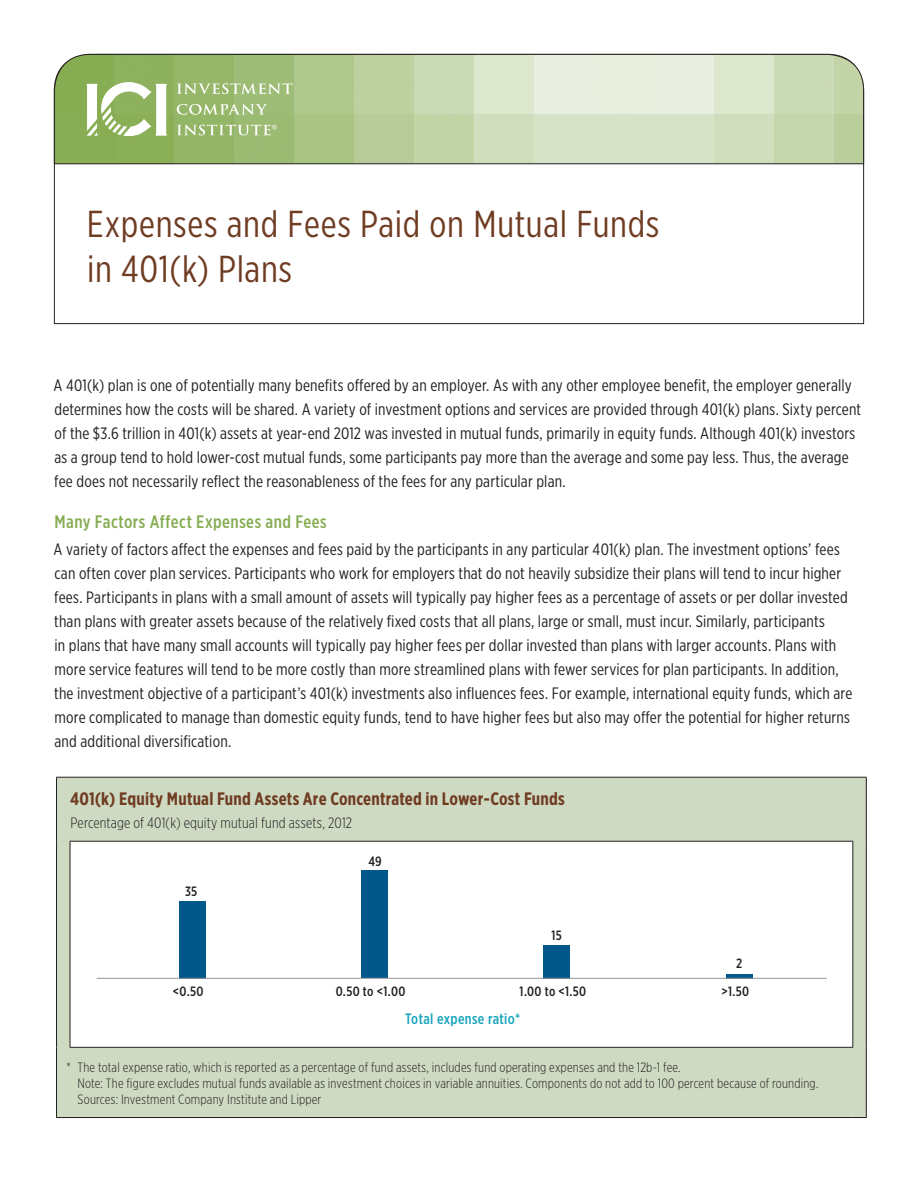
<style>
.page{position:relative;width:918px;height:1188px;background:#fff}
.page>*{position:absolute;margin:0;border:0;box-sizing:border-box;transform-origin:0 0}
.Cover__Heading_1{font:37.5px/45px "Gotham X Narrow";letter-spacing:.02em;color:#6f3c22}
.Graph_Title{font:700 18px "Gotham X Narrow";letter-spacing:.015em;color:#6f3c22}
.Subhead{font:500 18px "Gotham X Narrow";letter-spacing:.025em;color:#86ac51}
.Body_text{font:16.5px/24px "Gotham X Narrow";letter-spacing:.01em;color:#231f20}
.Graph_Title_parens{font:300 15px "Gotham X Narrow";letter-spacing:.01em;color:#231f20}
.t1{font:500 15px "Gotham X Narrow";letter-spacing:.025em;color:#18a4bc}
.Footnote_figure{font:300 13.5px/16.2px "Gotham X Narrow";letter-spacing:.015em;color:#231f20}
.t2{font:500 13.5px "Gotham X Narrow";letter-spacing:.025em;color:#231f20}
</style>
<div class="page">
<svg style="left:54px;top:165px;width:810px;height:159px"></svg>
<svg style="left:54px;top:54px;width:810px;height:111px"></svg>
<svg style="left:177px;top:83px;width:116px;height:11px"></svg>
<svg style="left:177px;top:104px;width:90px;height:11px"></svg>
<svg style="left:86px;top:82px;width:81px;height:54px"></svg>
<svg style="left:177px;top:125px;width:100px;height:10px"></svg>
<div style="left:57px;top:778px;width:809px;height:339px;background:#cfdac2"></div>
<div style="left:70px;top:841px;width:783px;height:206px;background:#fff"></div>
<hr style="left:70px;top:841px;width:783px;height:1px;background:#231f20">
<hr style="left:70px;top:842px;width:1px;height:205px;background:#231f20">
<hr style="left:852px;top:842px;width:1px;height:205px;background:#231f20">
<hr style="left:70px;top:1047px;width:783px;height:1px;background:#231f20">
<svg style="left:56px;top:777px;width:14px;height:1px"></svg>
<hr style="left:56px;top:778px;width:1px;height:63px;background:#231f20">
<hr style="left:70px;top:777px;width:783px;height:1px;background:#231f20">
<svg style="left:853px;top:777px;width:14px;height:1px"></svg>
<hr style="left:866px;top:778px;width:1px;height:63px;background:#231f20">
<hr style="left:56px;top:841px;width:1px;height:206px;background:#231f20">
<hr style="left:866px;top:841px;width:1px;height:206px;background:#231f20">
<hr style="left:56px;top:1047px;width:1px;height:70px;background:#231f20">
<hr style="left:866px;top:1047px;width:1px;height:70px;background:#231f20">
<svg style="left:56px;top:1117px;width:14px;height:1px"></svg>
<hr style="left:70px;top:1117px;width:783px;height:1px;background:#231f20">
<svg style="left:853px;top:1117px;width:14px;height:1px"></svg>
<div style="left:179px;top:901px;width:27px;height:77px;background:#005789"></div>
<div style="left:361px;top:870px;width:27px;height:108px;background:#005789"></div>
<div style="left:543px;top:945px;width:27px;height:33px;background:#005789"></div>
<svg style="left:726px;top:974px;width:27px;height:4px"></svg>
<hr style="left:97px;top:978px;width:730px;height:1px;background:#939598">
<p class="Cover__Heading_1" style="left:87px;top:200px;width:574px">Expenses and Fees Paid on Mutual Funds in 401(k) Plans</p>
<p class="Body_text" style="left:54px;top:373px;width:809px">A 401(k) plan is one of potentially many benefits offered by an employer. As with any other employee benefit, the employer generally determines how the costs will be shared. A variety of investment options and services are provided through 401(k) plans. Sixty percent of the $3.6 trillion in 401(k) assets at year-end 2012 was invested in mutual funds, primarily in equity funds. Although 401(k) investors as a group tend to hold lower-cost mutual funds, some participants pay more than the average and some pay less. Thus, the average fee does not necessarily reflect the reasonableness of the fees for any particular plan.</p>
<p class="Subhead" style="left:54px;top:511px;width:274px">Many Factors Affect Expenses and Fees</p>
<p class="Body_text" style="left:54px;top:537px;width:800px">A variety of factors affect the expenses and fees paid by the participants in any particular 401(k) plan. The investment options’ fees can often cover plan services. Participants who work for employers that do not heavily subsidize their plans will tend to incur higher fees. Participants in plans with a small amount of assets will typically pay higher fees as a percentage of assets or per dollar invested than plans with greater assets because of the relatively fixed costs that all plans, large or small, must incur. Similarly, participants<br>in plans that have many small accounts will typically pay higher fees per dollar invested than plans with larger accounts. Plans with more service features will tend to be more costly than more streamlined plans with fewer services for plan participants. In addition, the investment objective of a participant’s 401(k) investments also influences fees. For example, international equity funds, which are more complicated to manage than domestic equity funds, tend to have higher fees but also may offer the potential for higher returns and additional diversification.</p>
<p class="Graph_Title" style="left:70px;top:788px;width:496px">401(k) Equity Mutual Fund Assets Are Concentrated in Lower-Cost Funds</p>
<p class="Graph_Title_parens" style="left:70px;top:814px;width:283px">Percentage of 401(k) equity mutual fund assets, 2012</p>
<p class="t2" style="left:185px;top:883px;width:14px">35</p>
<p class="t2" style="left:368px;top:853px;width:15px">49</p>
<p class="t2" style="left:552px;top:927px;width:12px">15</p>
<p class="t2" style="left:736px;top:955px;width:8px">2</p>
<p class="t2" style="left:173px;top:983px;width:32px">&lt;0.50</p>
<p class="t2" style="left:336px;top:983px;width:71px">0.50 to &lt;1.00</p>
<p class="t2" style="left:520px;top:983px;width:68px">1.00 to &lt;1.50</p>
<p class="t2" style="left:721px;top:983px;width:29px">&gt;1.50</p>
<p class="t1" style="left:405px;top:1010px;width:117px">Total expense ratio*</p>
<p class="Footnote_figure" style="left:67px;top:1059px;width:616px">* The total expense ratio, which is reported as a percentage of fund assets, includes fund operating expenses and the 12b-1 fee.</p>
<p class="Footnote_figure" style="left:78px;top:1075px;width:742px">Note: The figure excludes mutual funds available as investment choices in variable annuities. Components do not add to 100 percent because of rounding.<br>Sources: Investment Company Institute and Lipper</p>
</div>
